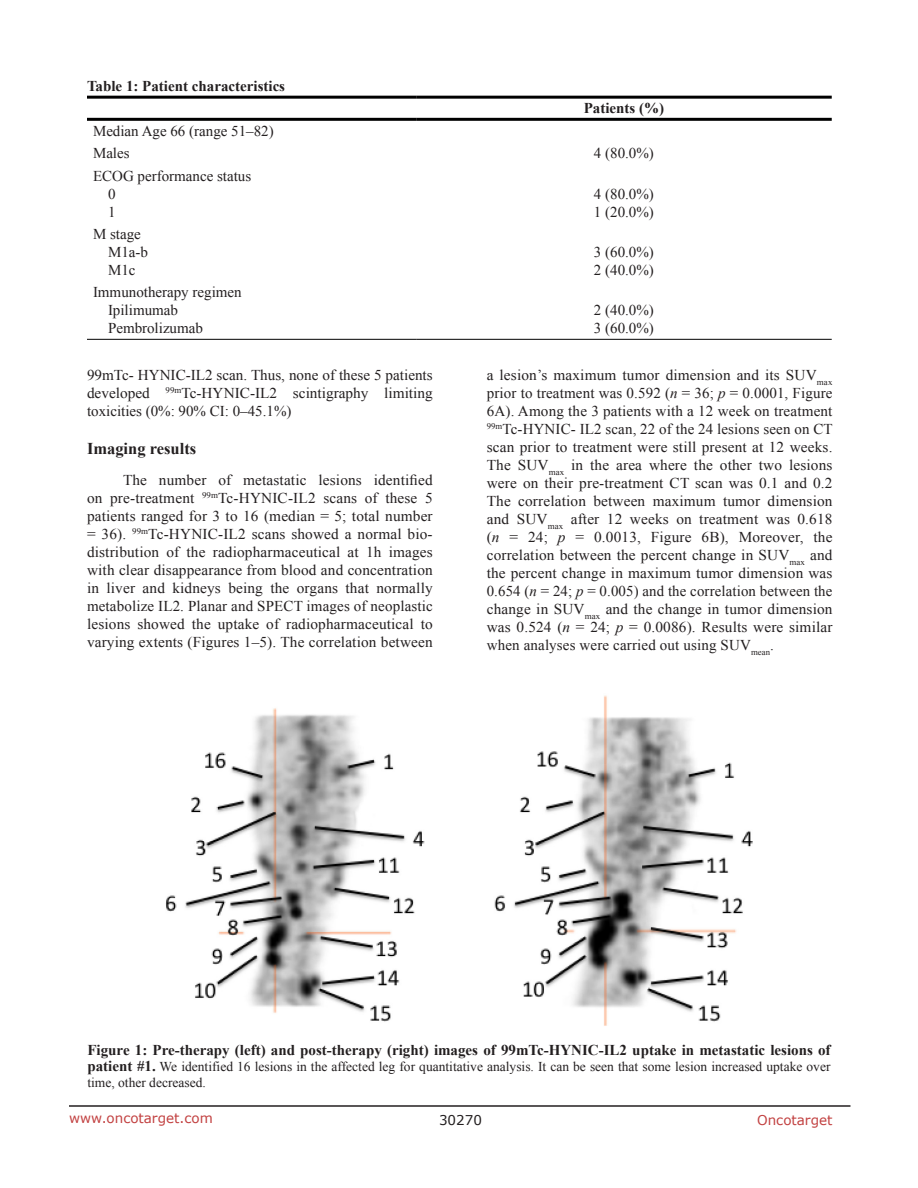
<style>
.page{position:relative;width:918px;height:1188px;background:#fff}
.page>*{position:absolute;margin:0;border:0;box-sizing:border-box;transform-origin:0 0}
.sub_heading_1{font:700 16.5px "Times New Roman";color:#231f20}
.BodyText{font:15px/18px "Times New Roman";letter-spacing:.01em;color:#231f20;text-align:justify}
.Tabletext{font:15px "Times New Roman";color:#231f20}
.Figuretrx{font:700 15px "Times New Roman";color:#231f20}
.TableHeading{font:700 15px "Times New Roman";color:#231f20}
.Tabletext-2{font:700 15px "Times New Roman";color:#231f20}
.Figuretrx-2{font:13.5px/16.2px "Times New Roman";color:#231f20}
.t1{font:13.5px "Verdana";color:#c24141}
.t2{font:13.5px "Verdana";color:#231f20}
.s1{font-style:italic}
.s2{font-weight:700;font-size:15px}
</style>
<div class="page">
<hr style="left:69px;top:1105px;width:781px;height:2px;background:#231f20">
<hr style="left:87px;top:339px;width:329px;height:1px;background:#000">
<hr style="left:416px;top:339px;width:416px;height:1px;background:#000">
<hr style="left:87px;top:96px;width:329px;height:3px;background:#000">
<hr style="left:416px;top:96px;width:416px;height:3px;background:#000">
<hr style="left:87px;top:118px;width:329px;height:3px;background:#000">
<hr style="left:416px;top:118px;width:416px;height:3px;background:#000">
<img style="left:166px;top:695px;width:587px;height:331px">
<p class="TableHeading" style="left:87px;top:76px;width:200px">Table 1: Patient characteristics</p>
<p class="Tabletext-2" style="left:584px;top:98px;width:82px">Patients (%)</p>
<p class="Tabletext" style="left:93px;top:121px;width:182px">Median Age 66 (range 51–82)</p>
<p class="Tabletext" style="left:93px;top:143px;width:38px">Males</p>
<p class="Tabletext" style="left:594px;top:143px;width:61px">4 (80.0%)</p>
<p class="Tabletext" style="left:93px;top:165px;width:160px">ECOG performance status</p>
<p class="Tabletext" style="left:108px;top:183px;width:9px">0</p>
<p class="Tabletext" style="left:108px;top:201px;width:9px">1</p>
<p class="Tabletext" style="left:594px;top:183px;width:61px">4 (80.0%)</p>
<p class="Tabletext" style="left:594px;top:201px;width:61px">1 (20.0%)</p>
<p class="Tabletext" style="left:93px;top:224px;width:49px">M stage</p>
<p class="Tabletext" style="left:108px;top:242px;width:41px">M1a-b</p>
<p class="Tabletext" style="left:108px;top:260px;width:29px">M1c</p>
<p class="Tabletext" style="left:93px;top:282px;width:150px">Immunotherapy regimen</p>
<p class="Tabletext" style="left:108px;top:300px;width:72px">Ipilimumab</p>
<p class="Tabletext" style="left:108px;top:318px;width:96px">Pembrolizumab</p>
<p class="BodyText" style="left:87px;top:366px;width:347px">99mTc- HYNIC-IL2 scan. Thus, none of these 5 patients developed <sup>99m</sup>Tc-HYNIC-IL2 scintigraphy limiting toxicities (0%: 90% CI: 0–45.1%)</p>
<p class="sub_heading_1" style="left:87px;top:437px;width:111px">Imaging results</p>
<p class="BodyText" style="left:87px;top:471px;width:347px;text-indent:36px">The number of metastatic lesions identified on pre-treatment <sup>99m</sup>Tc-HYNIC-IL2 scans of these 5 patients ranged for 3 to 16 (median = 5; total number = 36). <sup>99m</sup>Tc-HYNIC-IL2 scans showed a normal bio&shy;distribution of the radiopharmaceutical at 1h images with clear disappearance from blood and concentration in liver and kidneys being the organs that normally metabolize IL2. Planar and SPECT images of neoplastic lesions showed the uptake of radiopharmaceutical to varying extents (Figures 1–5). The correlation between</p>
<p class="Tabletext" style="left:594px;top:242px;width:61px">3 (60.0%)</p>
<p class="Tabletext" style="left:594px;top:260px;width:61px">2 (40.0%)</p>
<p class="Tabletext" style="left:594px;top:300px;width:61px">2 (40.0%)</p>
<p class="Tabletext" style="left:594px;top:318px;width:61px">3 (60.0%)</p>
<p class="BodyText" style="left:487px;top:366px;width:347px">a lesion’s maximum tumor dimension and its SUV<sub>max </sub>prior to treatment was 0.592 (<span class="s1">n</span> = 36; <span class="s1">p</span> = 0.0001, Figure 6A). Among the 3 patients with a 12 week on treatment <sup>99m</sup>Tc-HYNIC- IL2 scan, 22 of the 24 lesions seen on CT scan prior to treatment were still present at 12 weeks.<br>The SUV<sub>max</sub> in the area where the other two lesions were on their pre-treatment CT scan was 0.1 and 0.2<br>The correlation between maximum tumor dimension and SUV<sub>max</sub> after 12 weeks on treatment was 0.618 (<span class="s1">n</span> = 24; <span class="s1">p</span> = 0.0013, Figure 6B), Moreover, the correlation between the percent change in SUV<sub>max</sub> and the percent change in maximum tumor dimension was 0.654 (<span class="s1">n</span> = 24; <span class="s1">p</span> = 0.005) and the correlation between the change in SUV<sub>max</sub> and the change in tumor dimension was 0.524 (<span class="s1">n</span> = 24; <span class="s1">p</span> = 0.0086). Results were similar when analyses were carried out using SUV<sub>mean</sub>.</p>
<p class="Figuretrx" style="left:87px;top:1039px;width:745px">Figure 1: Pre-therapy (left) and post-therapy (right) images of 99mTc-HYNIC-IL2 uptake in metastatic lesions of</p>
<p class="Figuretrx-2" style="left:87px;top:1058px;width:745px"><span class="s2">patient #1.</span> We identified 16 lesions in the affected leg for quantitative analysis. It can be seen that some lesion increased uptake over time, other decreased.</p>
<p class="t1" style="left:69px;top:1109px;width:145px">www.oncotarget.com</p>
<p class="t2" style="left:439px;top:1111px;width:44px">30270</p>
<p class="t1" style="left:757px;top:1111px;width:77px">Oncotarget</p>
</div>
